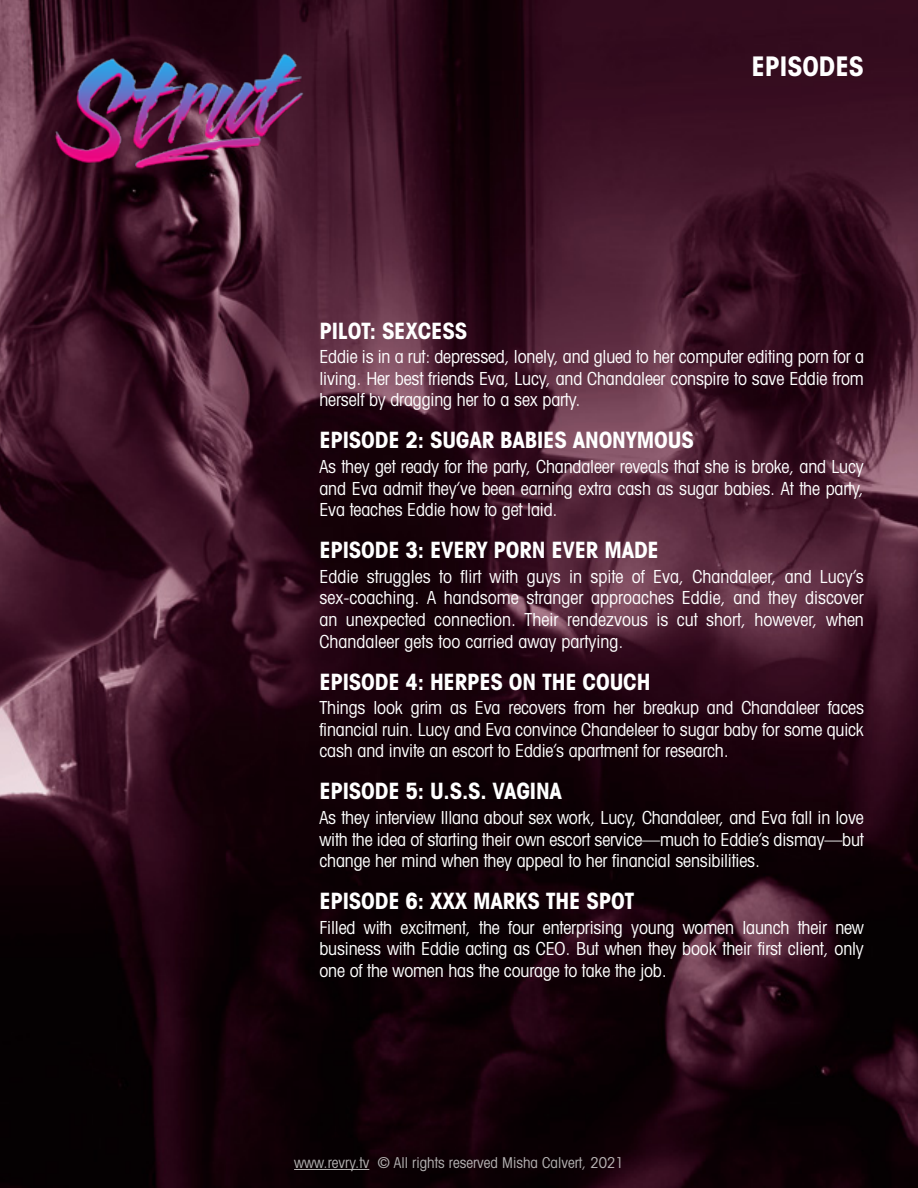
<style>
.page{position:relative;width:918px;height:1188px;background:#fff}
.page>*{position:absolute;margin:0;border:0;box-sizing:border-box;transform-origin:0 0}
.t1{font:700 condensed 27px "Avant Garde";color:#fff}
.t2{font:700 condensed 22.5px "Avant Garde";letter-spacing:-.01em;color:#fff}
.t3{font:condensed 18px/21.6px "Avant Garde";letter-spacing:-.01em;color:#fff;text-align:justify}
.t4{font:condensed 15px "Avant Garde";color:#fff}
</style>
<div class="page">
<img style="left:0;top:0;width:918px;height:1188px">
<img style="left:48px;top:50px;width:265px;height:120px">
<hr style="left:294px;top:1169px;width:75px;height:1px;background:#fff">
<h1 class="t1" style="left:751px;top:49px;width:114px">EPISODES</h1>
<p class="t2" style="left:320px;top:316px;width:149px">PILOT: SEXCESS</p>
<p class="t3" style="left:320px;top:346px;width:546px">Eddie is in a rut: depressed, lonely, and glued to her computer editing porn for a living. Her best friends Eva, Lucy, and Chandaleer conspire to save Eddie from herself by dragging her to a sex party.</p>
<p class="t2" style="left:320px;top:426px;width:376px">EPISODE 2: SUGAR BABIES ANONYMOUS</p>
<p class="t3" style="left:320px;top:455px;width:546px">As they get ready for the party, Chandaleer reveals that she is broke, and Lucy and Eva admit they’ve been earning extra cash as sugar babies. At the party, Eva teaches Eddie how to get laid.</p>
<p class="t2" style="left:320px;top:536px;width:341px">EPISODE 3: EVERY PORN EVER MADE</p>
<p class="t3" style="left:320px;top:565px;width:546px">Eddie struggles to flirt with guys in spite of Eva, Chandaleer, and Lucy’s sex-coaching. A handsome stranger approaches Eddie, and they discover an unexpected connection. Their rendezvous is cut short, however, when Chandaleer gets too carried away partying.</p>
<p class="t2" style="left:320px;top:667px;width:333px">EPISODE 4: HERPES ON THE COUCH</p>
<p class="t3" style="left:320px;top:697px;width:546px">Things look grim as Eva recovers from her breakup and Chandaleer faces financial ruin. Lucy and Eva convince Chandeleer to sugar baby for some quick cash and invite an escort to Eddie’s apartment for research.</p>
<p class="t2" style="left:320px;top:777px;width:244px">EPISODE 5: U.S.S. VAGINA</p>
<p class="t3" style="left:320px;top:806px;width:546px">As they interview Illana about sex work, Lucy, Chandaleer, and Eva fall in love with the idea of starting their own escort service—much to Eddie’s dismay—but change her mind when they appeal to her financial sensibilities.</p>
<p class="t2" style="left:320px;top:887px;width:317px">EPISODE 6: XXX MARKS THE SPOT</p>
<p class="t3" style="left:320px;top:916px;width:546px">Filled with excitment, the four enterprising young women launch their new business with Eddie acting as CEO. But when they book their first client, only one of the women has the courage to take the job.</p>
<p class="t4" style="left:294px;top:1153px;width:331px">www.revry.tv © All rights reserved Misha Calvert, 2021</p>
</div>
